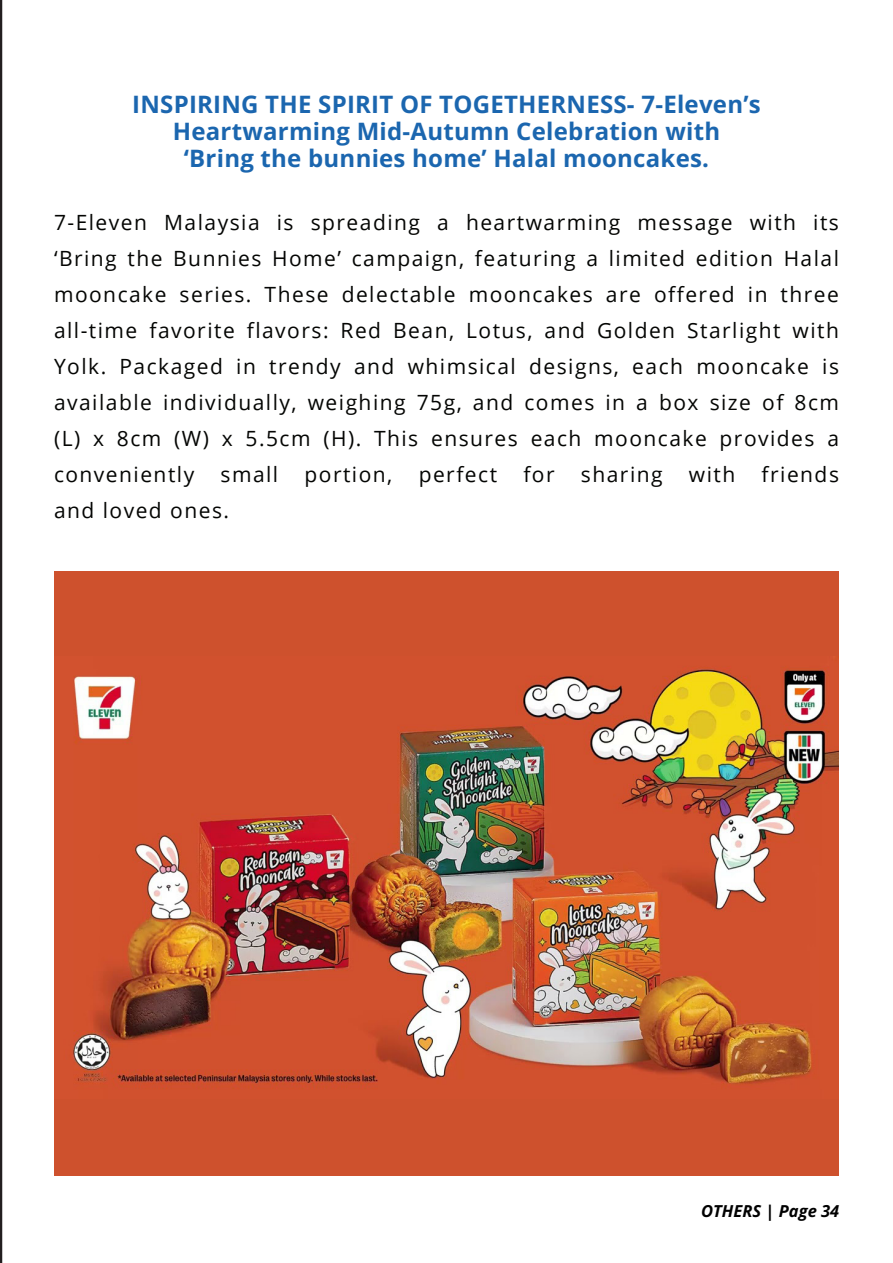
<style>
.page{position:relative;width:893px;height:1263px;background:#fff}
.page>*{position:absolute;margin:0;border:0;box-sizing:border-box;transform-origin:0 0}
.t1{font:700 24px/27px "Open Sans";letter-spacing:.01em;color:#1b66af;text-align:center}
.t2{font:21px/36px "Open Sans";letter-spacing:.07em;color:#040503;text-align:justify}
.t3{font:italic 700 16.5px "Open Sans";color:#000}
</style>
<div class="page">
<hr style="left:0;top:0;width:2px;height:1263px;background:#231f20">
<div style="left:54px;top:572px;width:785px;height:603px;background:#ce512d"></div>
<img style="left:54px;top:656px;width:785px;height:442px">
<p class="t1" style="left:132px;top:91px;width:630px">INSPIRING THE SPIRIT OF TOGETHERNESS- 7-Eleven’s<br>Heartwarming Mid-Autumn Celebration with<br>‘Bring the bunnies home’ Halal mooncakes.</p>
<p class="t2" style="left:54px;top:204px;width:786px">7-Eleven Malaysia is spreading a heartwarming message with its ‘Bring the Bunnies Home’ campaign, featuring a limited edition Halal mooncake series. These delectable mooncakes are offered in three all-time favorite flavors: Red Bean, Lotus, and Golden Starlight with Yolk. Packaged in trendy and whimsical designs, each mooncake is available individually, weighing 75g, and comes in a box size of 8cm (L) x 8cm (W) x 5.5cm (H). This ensures each mooncake provides a conveniently</p>
<p class="t2" style="left:221px;top:456px;width:59px">small</p>
<p class="t2" style="left:305px;top:456px;width:89px">portion,</p>
<p class="t2" style="left:419px;top:456px;width:80px">perfect</p>
<p class="t2" style="left:523px;top:456px;width:33px">for</p>
<p class="t2" style="left:581px;top:456px;width:83px">sharing</p>
<p class="t2" style="left:689px;top:456px;width:48px">with</p>
<p class="t2" style="left:762px;top:456px;width:79px">friends</p>
<p class="t2" style="left:54px;top:492px;width:177px">and loved ones.</p>
<p class="t3" style="left:701px;top:1199px;width:140px">OTHERS | Page 34</p>
</div>
